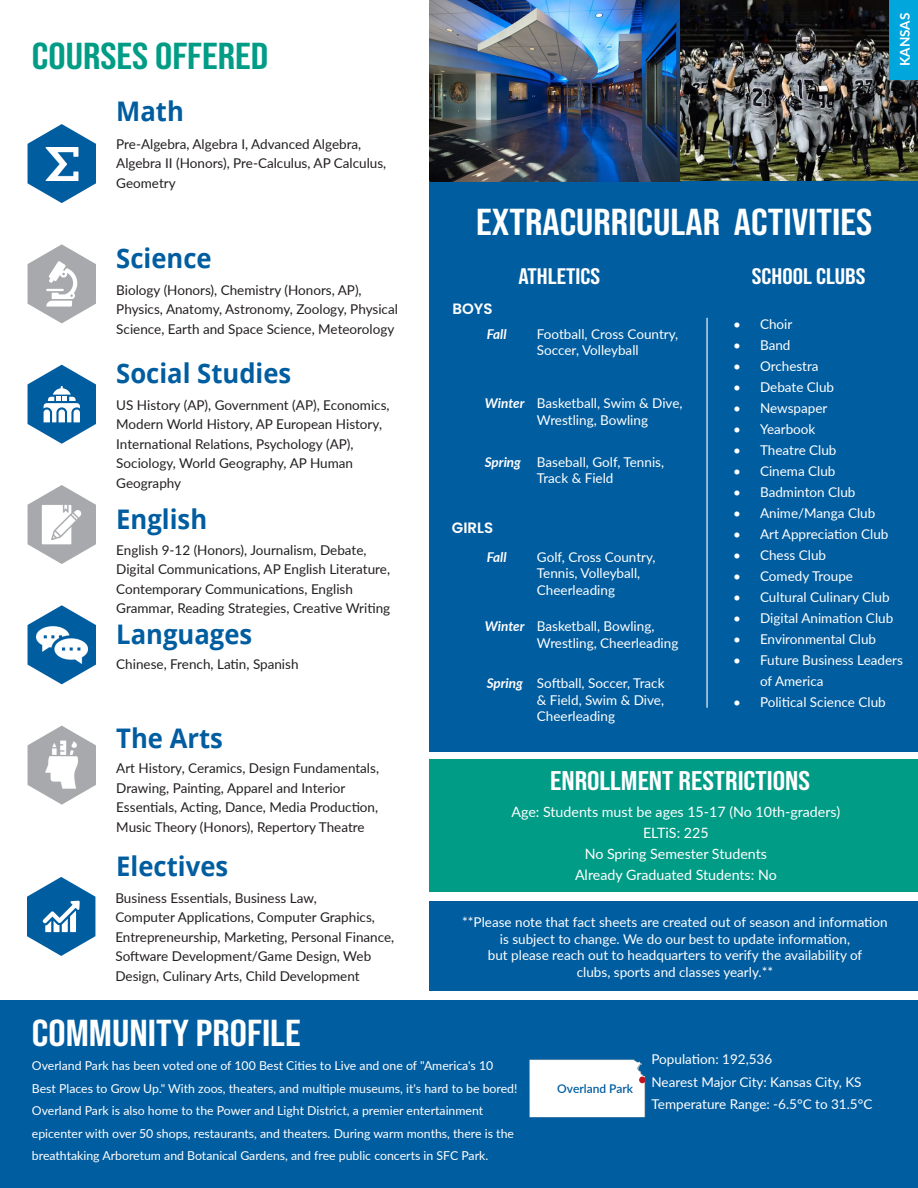
<style>
.page{position:relative;width:918px;height:1188px;background:#fff}
.page>*{position:absolute;margin:0;border:0;box-sizing:border-box;transform-origin:0 0}
.t1{font:37.5px "Bebas Neue";color:#fff;scale:1.15 1}
.t2{font:37.5px "Bebas Neue";color:#009c86;scale:1.15 1}
.t3{font:700 27px "Open Sans";color:#005da0;scale:.95 1}
.t4{font:27px "Bebas Neue";color:#fff;scale:1.15 1}
.t5{font:22.5px "Bebas Neue";color:#fff;scale:1.15 1}
.t6{font:600 15px "Poppins";color:#fff}
.t7{font:14.25px "Lato";color:#fff}
.t8{font:13.5px/19.5px "Lato";color:#231f20}
.t9{font:13.5px/16.5px "Lato";color:#fff}
.t10{font:italic 700 13.5px "Lato";color:#fff}
.t11{font:700 13.5px "Lato";letter-spacing:-.01em;color:#fff}
.t12{font:12.3px/22.5px "Lato";color:#fff}
.t13{font:600 12px "Lato";color:#005da0}
</style>
<div class="page">
<div style="left:429px;top:181px;width:489px;height:571px;background:#005da0"></div>
<svg style="left:28px;top:124px;width:68px;height:79px"></svg>
<svg style="left:28px;top:365px;width:68px;height:79px"></svg>
<svg style="left:28px;top:605px;width:68px;height:79px"></svg>
<svg style="left:28px;top:726px;width:68px;height:79px"></svg>
<svg style="left:28px;top:485px;width:68px;height:79px"></svg>
<div style="left:429px;top:760px;width:489px;height:132px;background:#009c86"></div>
<div style="left:429px;top:901px;width:489px;height:90px;background:#005da0"></div>
<hr style="left:706px;top:318px;width:2px;height:390px;background:#fff">
<div style="left:0;top:1001px;width:918px;height:187px;background:#005da0"></div>
<svg style="left:28px;top:244px;width:68px;height:79px"></svg>
<img style="left:45px;top:148px;width:33px;height:33px">
<img style="left:40px;top:503px;width:44px;height:44px">
<img style="left:36px;top:619px;width:51px;height:51px">
<img style="left:35px;top:737px;width:54px;height:54px">
<svg style="left:27px;top:877px;width:68px;height:79px"></svg>
<div style="left:529px;top:1060px;width:116px;height:57px;background:#fff"></div>
<div style="left:639px;top:1077px;width:7px;height:6px;background:#c01522;border-radius:50%"></div>
<img style="left:430px;top:0;width:488px;height:181px">
<div style="left:890px;top:0;width:28px;height:79px;background:#00a6dc"></div>
<p class="t2" style="left:32px;top:35px;width:207px">COURSES OFFERED</p>
<p class="t3" style="left:116px;top:93px;width:73px">Math</p>
<p class="t8" style="left:116px;top:133px;width:272px">Pre-Algebra, Algebra I, Advanced Algebra,<br>Algebra II (Honors), Pre-Calculus, AP Calculus,<br>Geometry</p>
<p class="t3" style="left:116px;top:239px;width:102px">Science</p>
<p class="t8" style="left:116px;top:280px;width:283px">Biology (Honors), Chemistry (Honors, AP),<br>Physics, Anatomy, Astronomy, Zoology, Physical<br>Science, Earth and Space Science, Meteorology</p>
<p class="t3" style="left:116px;top:354px;width:186px">Social Studies</p>
<p class="t8" style="left:116px;top:395px;width:275px">US History (AP), Government (AP), Economics, Modern World History, AP European History, International Relations, Psychology (AP), Sociology, World Geography, AP Human Geography</p>
<p class="t3" style="left:116px;top:500px;width:97px">English</p>
<p class="t8" style="left:116px;top:539px;width:276px">English 9-12 (Honors), Journalism, Debate, Digital Communications, AP English Literature, Contemporary Communications, English Grammar, Reading Strategies, Creative Writing</p>
<p class="t3" style="left:116px;top:615px;width:145px">Languages</p>
<p class="t8" style="left:116px;top:654px;width:184px">Chinese, French, Latin, Spanish</p>
<p class="t3" style="left:116px;top:719px;width:114px">The Arts</p>
<p class="t8" style="left:116px;top:758px;width:264px">Art History, Ceramics, Design Fundamentals, Drawing, Painting, Apparel and Interior Essentials, Acting, Dance, Media Production, Music Theory (Honors), Repertory Theatre</p>
<p class="t3" style="left:116px;top:847px;width:119px">Electives</p>
<p class="t8" style="left:115px;top:888px;width:280px">Business Essentials, Business Law,<br>Computer Applications, Computer Graphics, Entrepreneurship, Marketing, Personal Finance, Software Development/Game Design, Web Design, Culinary Arts, Child Development</p>
<p class="t11" style="left:895px;top:66px;width:55px;rotate:-90deg">KANSAS</p>
<p class="t1" style="left:476px;top:200px;width:346px">EXTRACURRICULAR ACTIVITIES</p>
<p class="t5" style="left:518px;top:263px;width:73px">ATHLETICS</p>
<p class="t5" style="left:752px;top:263px;width:100px">SCHOOL CLUBS</p>
<p class="t9" style="left:733px;top:315px;width:61px">• Choir</p>
<p class="t9" style="left:733px;top:336px;width:59px">• Band</p>
<p class="t9" style="left:733px;top:357px;width:87px">• Orchestra</p>
<p class="t9" style="left:733px;top:378px;width:103px">• Debate Club</p>
<p class="t9" style="left:733px;top:399px;width:96px">• Newspaper</p>
<p class="t9" style="left:733px;top:420px;width:84px">• Yearbook</p>
<p class="t9" style="left:733px;top:441px;width:105px">• Theatre Club</p>
<p class="t9" style="left:733px;top:462px;width:104px">• Cinema Club</p>
<p class="t9" style="left:733px;top:483px;width:124px">• Badminton Club</p>
<p class="t9" style="left:733px;top:504px;width:144px">• Anime/Manga Club</p>
<p class="t9" style="left:733px;top:525px;width:157px">• Art Appreciation Club</p>
<p class="t9" style="left:733px;top:546px;width:95px">• Chess Club</p>
<p class="t9" style="left:733px;top:567px;width:121px">• Comedy Troupe</p>
<p class="t9" style="left:733px;top:588px;width:158px">• Cultural Culinary Club</p>
<p class="t9" style="left:733px;top:609px;width:162px">• Digital Animation Club</p>
<p class="t9" style="left:733px;top:630px;width:145px">• Environmental Club</p>
<p class="t9" style="left:760px;top:649px;width:144px;line-height:21px;text-indent:-27px">• Future Business Leaders of America</p>
<p class="t9" style="left:733px;top:693px;width:154px">• Political Science Club</p>
<p class="t6" style="left:452px;top:300px;width:42px">BOYS</p>
<p class="t10" style="left:487px;top:324px;width:21px">Fall</p>
<p class="t9" style="left:537px;top:325px;width:143px">Football, Cross Country,<br>Soccer, Volleyball</p>
<p class="t9" style="left:537px;top:394px;width:147px">Basketball, Swim &amp; Dive,<br>Wrestling, Bowling</p>
<p class="t9" style="left:537px;top:453px;width:129px">Baseball, Golf, Tennis,<br>Track &amp; Field</p>
<p class="t10" style="left:485px;top:393px;width:41px">Winter</p>
<p class="t10" style="left:485px;top:452px;width:38px">Spring</p>
<p class="t6" style="left:452px;top:519px;width:43px">GIRLS</p>
<p class="t10" style="left:487px;top:547px;width:21px">Fall</p>
<p class="t9" style="left:537px;top:548px;width:120px">Golf, Cross Country,<br>Tennis, Volleyball,<br>Cheerleading</p>
<p class="t9" style="left:537px;top:618px;width:143px">Basketball, Bowling,<br>Wrestling, Cheerleading</p>
<p class="t9" style="left:537px;top:675px;width:129px;text-align:justify">Softball, Soccer, Track &amp; Field, Swim &amp; Dive, Cheerleading</p>
<p class="t10" style="left:485px;top:617px;width:41px">Winter</p>
<p class="t10" style="left:487px;top:674px;width:38px">Spring</p>
<p class="t4" style="left:550px;top:766px;width:227px">ENROLLMENT RESTRICTIONS</p>
<p class="t7" style="left:511px;top:801px;width:330px">Age: Students must be ages 15-17 (No 10th-graders)</p>
<p class="t7" style="left:643px;top:822px;width:67px">ELTiS: 225</p>
<p class="t7" style="left:585px;top:843px;width:184px">No Spring Semester Students</p>
<p class="t7" style="left:575px;top:864px;width:203px">Already Graduated Students: No</p>
<p class="t9" style="left:462px;top:914px;width:427px;text-align:center">**Please note that fact sheets are created out of season and information is subject to change. We do our best to update information,<br>but please reach out to headquarters to verify the availability of<br>clubs, sports and classes yearly.**</p>
<p class="t1" style="left:32px;top:1012px;width:235px">COMMUNITY PROFILE</p>
<p class="t12" style="left:32px;top:1054px;width:487px">Overland Park has been voted one of 100 Best Cities to Live and one of "America's 10<br>Best Places to Grow Up." With zoos, theaters, and multiple museums, it's hard to be bored!<br>Overland Park is also home to the Power and Light District, a premier entertainment epicenter with over 50 shops, restaurants, and theaters. During warm months, there is the breathtaking Arboretum and Botanical Gardens, and free public concerts in SFC Park.</p>
<p class="t13" style="left:557px;top:1080px;width:77px">Overland Park</p>
<p class="t9" style="left:652px;top:1051px;width:122px">Population: 192,536</p>
<p class="t9" style="left:652px;top:1073px;width:212px">Nearest Major City: Kansas City, KS</p>
<p class="t9" style="left:652px;top:1096px;width:222px">Temperature Range: -6.5°C to 31.5°C</p>
</div>
